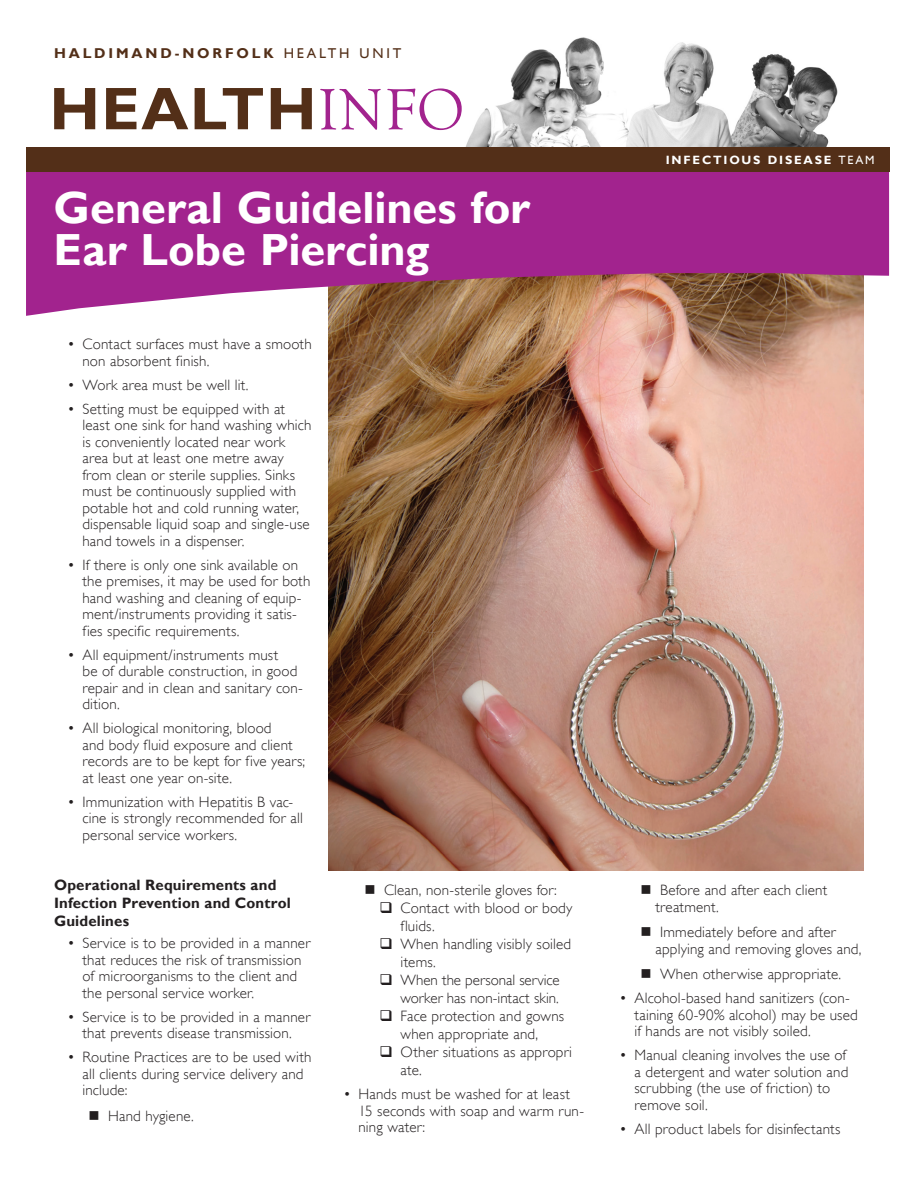
<style>
.page{position:relative;width:918px;height:1188px;background:#fff}
.page>*{position:absolute;margin:0;border:0;box-sizing:border-box;transform-origin:0 0}
.t1{font:700 60.45px "Gill Sans";letter-spacing:.025em;color:#532f18}
.Heading_1{font:700 45px/42px "Gill Sans";letter-spacing:-.005em;color:#fff}
.List_Bullet_2{font:300 15px/16.5px "Gill Sans";letter-spacing:.01em;color:#231f20}
.list_3{font:300 15px/18px "Gill Sans";letter-spacing:.01em;color:#231f20}
.Procedural_Heading{font:700 15px/18px "Gill Sans";letter-spacing:.01em;color:#231f20}
.t2{font:700 14.25px "Gill Sans";letter-spacing:.2em;color:#532f18}
.t3{font:700 12px "Gill Sans";letter-spacing:.15em;color:#fff}
.s1{font-weight:400}
.s2{font-family:"Goudy Old Style T";font-weight:400;font-size:60px;color:#a2238e}
</style>
<div class="page">
<img style="left:329px;top:316px;width:535px;height:554px">
<img style="left:465px;top:37px;width:373px;height:110px">
<svg style="left:26px;top:171px;width:863px;height:145px;background:#a43a87"></svg>
<div style="left:26px;top:147px;width:863px;height:24px;background:#532f18"></div>
<p class="t2" style="left:54px;top:45px;width:349px">HALDIMAND-NORFOLK <span class="s1">HEALTH UNIT</span></p>
<p class="t1" style="left:50px;top:73px;width:416px">HEALTH<span class="s2">INFO</span></p>
<p class="Heading_1" style="left:54px;top:189px;width:478px">General Guidelines for<br>Ear Lobe Piercing</p>
<p class="List_Bullet_2" style="left:82px;top:336px;width:231px;text-indent:-15px">• Contact surfaces must have a smooth non absorbent finish.</p>
<p class="List_Bullet_2" style="left:68px;top:376px;width:183px">• Work area must be well lit.</p>
<p class="List_Bullet_2" style="left:82px;top:400px;width:231px;text-indent:-15px">• Setting must be equipped with at least one sink for hand washing which is conveniently located near work area but at least one metre away from clean or sterile supplies. Sinks must be continuously supplied with potable hot and cold running water, dispensable liquid soap and single-use hand towels in a dispenser.</p>
<p class="List_Bullet_2" style="left:82px;top:556px;width:229px;text-indent:-15px">• If there is only one sink available on the premises, it may be used for both hand washing and cleaning of equip&shy;ment/instruments providing it satis&shy;fies specific requirements.</p>
<p class="List_Bullet_2" style="left:82px;top:646px;width:222px;text-indent:-15px">• All equipment/instruments must<br>be of durable construction, in good repair and in clean and sanitary con&shy;dition.</p>
<p class="List_Bullet_2" style="left:82px;top:720px;width:224px;text-indent:-15px">• All biological monitoring, blood<br>and body fluid exposure and client records are to be kept for five years; at least one year on-site.</p>
<p class="List_Bullet_2" style="left:82px;top:794px;width:222px;text-indent:-15px">• Immunization with Hepatitis B vac&shy;cine is strongly recommended for all personal service workers.</p>
<p class="Procedural_Heading" style="left:54px;top:876px;width:238px">Operational Requirements and<br>Infection Prevention and Control<br>Guidelines</p>
<p class="List_Bullet_2" style="left:82px;top:935px;width:229px;text-indent:-15px">• Service is to be provided in a manner that reduces the risk of transmission of microorganisms to the client and the personal service worker.</p>
<p class="List_Bullet_2" style="left:68px;top:1008px;width:244px;text-align:center">• Service is to be provided in a manner that prevents disease transmission.</p>
<p class="List_Bullet_2" style="left:82px;top:1049px;width:230px;text-indent:-15px">• Routine Practices are to be used with all clients during service delivery and include:</p>
<p class="list_3" style="left:88px;top:1107px;width:107px">■ Hand hygiene.</p>
<p class="list_3" style="left:364px;top:881px;width:194px">■ Clean, non-sterile gloves for:</p>
<p class="list_3" style="left:400px;top:899px;width:173px;text-indent:-21px">❑ Contact with blood or body fluids.</p>
<p class="list_3" style="left:400px;top:935px;width:172px;text-indent:-21px">❑ When handling visibly soiled items.</p>
<p class="list_3" style="left:380px;top:971px;width:182px;text-align:right">❑ When the personal service worker has non-intact skin.</p>
<p class="list_3" style="left:380px;top:1007px;width:186px;text-align:center">❑ Face protection and gowns when appropriate and,</p>
<p class="list_3" style="left:400px;top:1043px;width:173px;text-indent:-21px">❑ Other situations as appropri ate.</p>
<p class="List_Bullet_2" style="left:358px;top:1086px;width:227px;text-indent:-15px">• Hands must be washed for at least<br>15 seconds with soap and warm run&shy;ning water:</p>
<p class="t3" style="left:666px;top:153px;width:210px">INFECTIOUS DISEASE <span class="s1">TEAM</span></p>
<p class="list_3" style="left:656px;top:882px;width:173px;line-height:16.5px;text-indent:-15px">■ Before and after each client treatment.</p>
<p class="list_3" style="left:656px;top:924px;width:208px;line-height:16.5px;text-indent:-15px">■ Immediately before and after applying and removing gloves and,</p>
<p class="list_3" style="left:640px;top:965px;width:202px">■ When otherwise appropriate.</p>
<p class="List_Bullet_2" style="left:634px;top:990px;width:225px;text-indent:-15px">• Alcohol-based hand sanitizers (con&shy;taining 60-90% alcohol) may be used if hands are not visibly soiled.</p>
<p class="List_Bullet_2" style="left:634px;top:1047px;width:215px;text-indent:-15px">• Manual cleaning involves the use of a detergent and water solution and scrubbing (the use of friction) to remove soil.</p>
<p class="List_Bullet_2" style="left:620px;top:1121px;width:222px">• All product labels for disinfectants</p>
</div>
